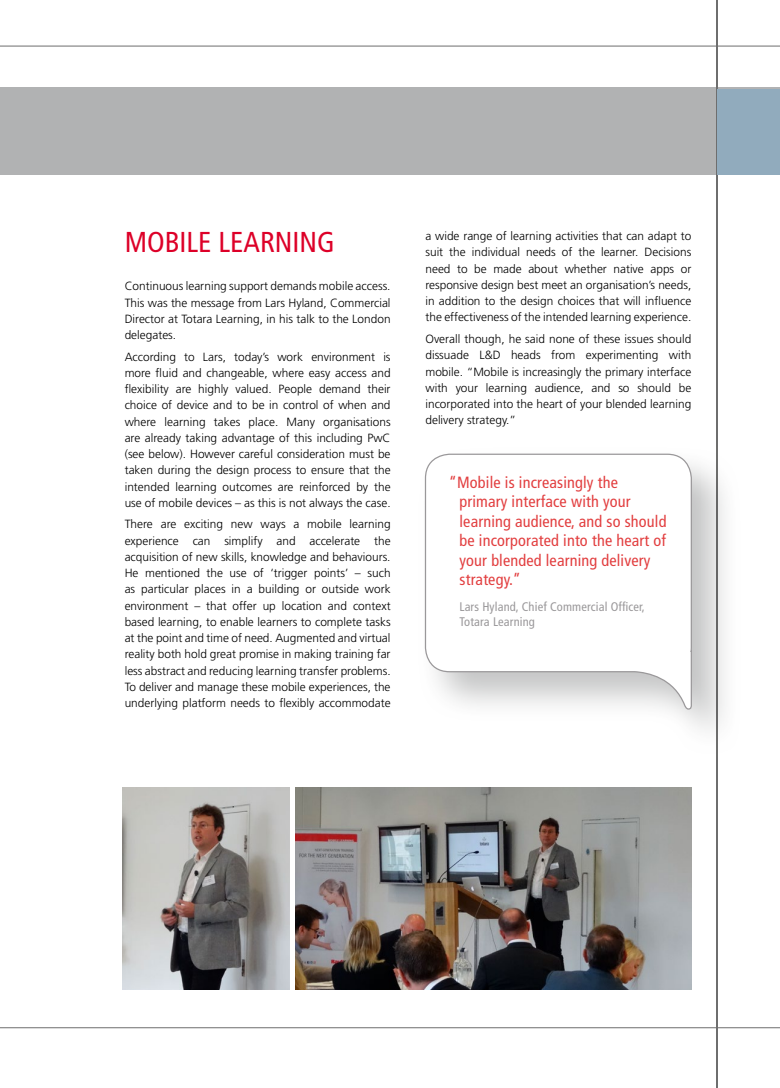
<style>
.page{position:relative;width:780px;height:1088px;background:#fff}
.page>*{position:absolute;margin:0;border:0;box-sizing:border-box;transform-origin:0 0}
.t1{font:condensed 28.75px "Frutiger";color:#dd0028}
.t2{font:condensed 16.25px/19.5px "Frutiger";letter-spacing:.01em;color:#e23f40}
.t3{font:condensed 12.5px/15px "Frutiger";letter-spacing:.01em;color:#9a989a}
.t4{font:300 11.88px/16.2px "Frutiger";color:#000;text-align:justify}
</style>
<div class="page">
<div style="left:0;top:87px;width:780px;height:88px;background:#b1b2b3"></div>
<hr style="left:716px;top:0;width:2px;height:1088px;background:#6e6e6e">
<div style="left:718px;top:90px;width:62px;height:85px;background:#91abbd"></div>
<img style="left:123px;top:788px;width:167px;height:202px">
<svg style="left:424px;top:453px;width:268px;height:259px"></svg>
<img style="left:295px;top:788px;width:396px;height:202px">
<h1 class="t1" style="left:125px;top:226px;width:211px">MOBILE LEARNING</h1>
<p class="t4" style="left:125px;top:278px;width:267px">Continuous learning support demands mobile access.<br>This was the message from Lars Hyland, Commercial Director at Totara Learning, in his talk to the London delegates.</p>
<p class="t4" style="left:125px;top:348px;width:267px">According to Lars, today’s work environment is more fluid and changeable, where easy access and flexibility are highly valued. People demand their choice of device and to be in control of when and where learning takes place. Many organisations are already taking advantage of this including PwC (see below). However careful consideration must be taken during the design process to ensure that the intended learning outcomes are reinforced by the use of mobile devices – as this is not always the case.</p>
<p class="t4" style="left:125px;top:516px;width:267px">There are exciting new ways a mobile learning experience can simplify and accelerate the acquisition of new skills, knowledge and behaviours.<br>He mentioned the use of ‘trigger points’ – such as particular places in a building or outside work environment – that offer up location and context based learning, to enable learners to complete tasks at the point and time of need. Augmented and virtual reality both hold great promise in making training far less abstract and reducing learning transfer problems.<br>To deliver and manage these mobile experiences, the underlying platform needs to flexibly accommodate</p>
<p class="t4" style="left:425px;top:228px;width:267px">a wide range of learning activities that can adapt to suit the individual needs of the learner. Decisions need to be made about whether native apps or responsive design best meet an organisation’s needs, in addition to the design choices that will influence the effectiveness of the intended learning experience.</p>
<p class="t4" style="left:425px;top:331px;width:267px">Overall though, he said none of these issues should dissuade L&amp;D heads from experimenting with mobile. “Mobile is increasingly the primary interface with your learning audience, and so should be incorporated into the heart of your blended learning delivery strategy.”</p>
<h2 class="t2" style="left:459px;top:472px;width:208px;text-indent:-11px">“Mobile is increasingly the primary interface with your learning audience, and so should be incorporated into the heart of your blended learning delivery strategy.”</h2>
<p class="t3" style="left:459px;top:599px;width:187px">Lars Hyland, Chief Commercial Officer,<br>Totara Learning</p>
</div>
